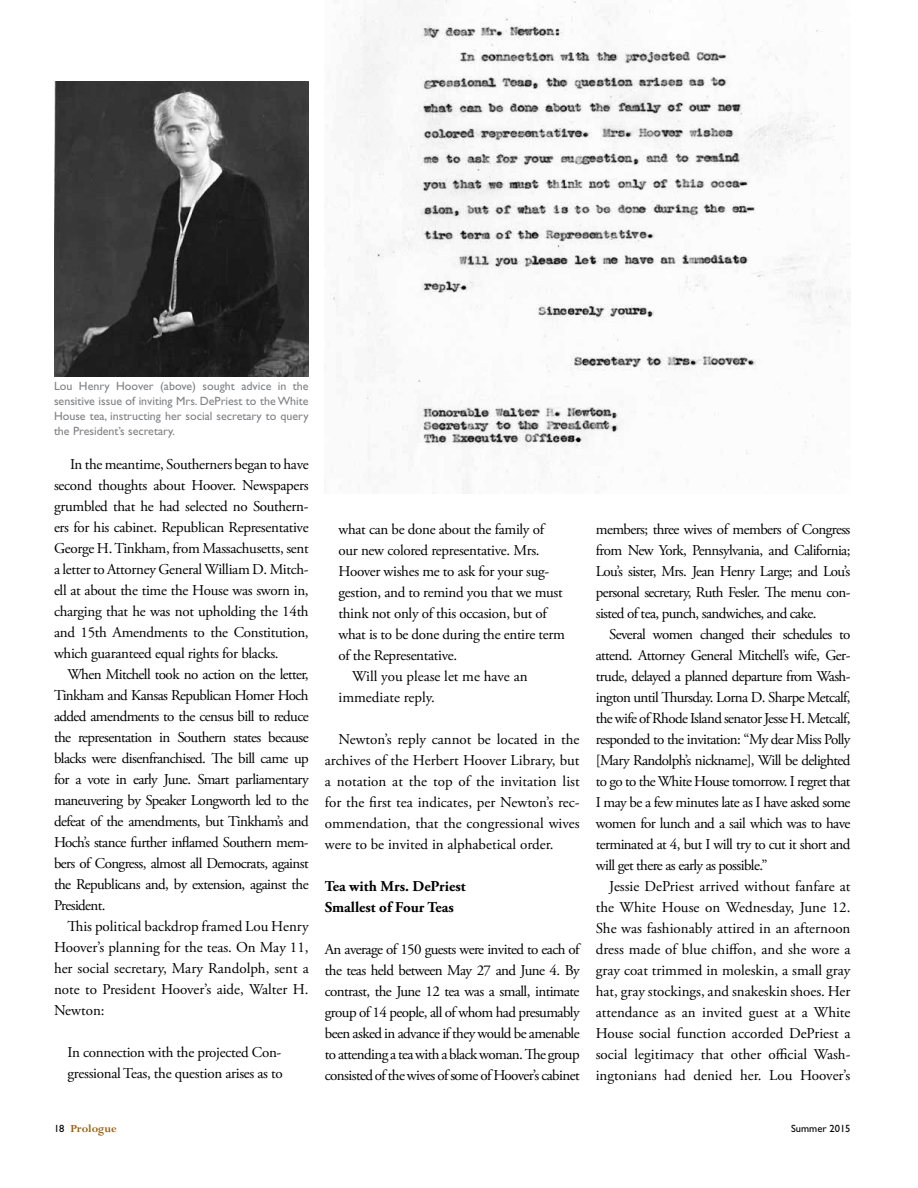
<style>
.page{position:relative;width:918px;height:1188px;background:#fff}
.page>*{position:absolute;margin:0;border:0;box-sizing:border-box;transform-origin:0 0}
.t1{font:15px/21px "Adobe Garamond Pro";letter-spacing:-.02em;color:#000;text-align:justify}
.t2{font:700 15px/21px "Adobe Garamond Pro";color:#000}
.t3{font:15px "Adobe Garamond Pro";color:#000}
.t4{font:12px/15px "Gill Sans Std";color:#808285;text-align:justify}
.t5{font:700 12px "Perpetua Std";color:#9b5f0e}
.t6{font:10.5px "Gill Sans Std";color:#000}
.s1{font-family:"Gill Sans Std";font-weight:400;font-size:10.5px;color:#000}
</style>
<div class="page">
<img style="left:54px;top:81px;width:255px;height:295px">
<img style="left:330px;top:0;width:520px;height:494px">
<p class="t4" style="left:54px;top:379px;width:256px">Lou Henry Hoover (above) sought advice in the sensitive issue of inviting Mrs. DePriest to the White House tea, instructing her social secretary to query the President’s secretary.</p>
<p class="t1" style="left:54px;top:455px;width:256px;text-indent:16px">In the meantime, Southerners began to have second thoughts about Hoover. Newspapers grumbled that he had selected no Southern&shy;ers for his cabinet. Republican Representative George H. Tinkham, from Massachusetts, sent a letter to Attorney General William D. Mitch&shy;ell at about the time the House was sworn in, charging that he was not upholding the 14th and 15th Amendments to the Constitution, which guaranteed equal rights for blacks.</p>
<p class="t1" style="left:54px;top:665px;width:256px;text-indent:14px">When Mitchell took no action on the letter, Tinkham and Kansas Republican Homer Hoch added amendments to the census bill to reduce the representation in Southern states because blacks were disenfranchised. The bill came up for a vote in early June. Smart parliamentary maneuvering by Speaker Longworth led to the defeat of the amendments, but Tinkham’s and Hoch’s stance further inflamed Southern mem&shy;bers of Congress, almost all Democrats, against the Republicans and, by extension, against the President.</p>
<p class="t1" style="left:54px;top:917px;width:256px;text-indent:14px">This political backdrop framed Lou Henry Hoover’s planning for the teas. On May 11, her social secretary, Mary Randolph, sent a note to President Hoover’s aide, Walter H.<br>Newton:</p>
<p class="t1" style="left:68px;top:1043px;width:217px">In connection with the projected Con&shy;gressional Teas, the question arises as to</p>
<p class="t1" style="left:339px;top:519px;width:207px">what can be done about the family of</p>
<p class="t1" style="left:339px;top:540px;width:203px">our new colored representative. Mrs.</p>
<p class="t1" style="left:339px;top:561px;width:212px">Hoover wishes me to ask for your sug-</p>
<p class="t1" style="left:339px;top:582px;width:226px">gestion, and to remind you that we must</p>
<p class="t1" style="left:339px;top:603px;width:210px">think not only of this occasion, but of</p>
<p class="t1" style="left:339px;top:624px;width:228px">what is to be done during the entire term</p>
<p class="t1" style="left:339px;top:645px;width:120px">of the Representative.</p>
<p class="t3" style="left:352px;top:667px;width:177px">Will you please let me have an</p>
<p class="t1" style="left:339px;top:687px;width:98px">immediate reply.</p>
<p class="t1" style="left:325px;top:729px;width:256px;text-indent:13px">Newton’s reply cannot be located in the archives of the Herbert Hoover Library, but a notation at the top of the invitation list for the first tea indicates, per Newton’s rec&shy;ommendation, that the congressional wives were to be invited in alphabetical order.</p>
<p class="t2" style="left:325px;top:876px;width:142px">Tea with Mrs. DePriest<br>Smallest of Four Teas</p>
<p class="t1" style="left:325px;top:939px;width:256px">An average of 150 guests were invited to each of the teas held between May 27 and June 4. By contrast, the June 12 tea was a small, intimate group of 14 people, all of whom had presumably been asked in advance if they would be amenable to attending a tea with a black woman. The group consisted of the wives of some of Hoover’s cabinet</p>
<p class="t1" style="left:596px;top:519px;width:256px">members; three wives of members of Congress from New York, Pennsylvania, and California; Lou’s sister, Mrs. Jean Henry Large; and Lou’s personal secretary, Ruth Fesler. The menu con&shy;sisted of tea, punch, sandwiches, and cake.</p>
<p class="t1" style="left:596px;top:624px;width:256px;text-indent:14px">Several women changed their schedules to attend. Attorney General Mitchell’s wife, Ger&shy;trude, delayed a planned departure from Wash&shy;ington until Thursday. Lorna D. Sharpe Metcalf, the wife of Rhode Island senator Jesse H. Metcalf, responded to the invitation: “My dear Miss Polly [Mary Randolph’s nickname], Will be delighted to go to the White House tomorrow. I regret that I may be a few minutes late as I have asked some women for lunch and a sail which was to have terminated at 4, but I will try to cut it short and will get there as early as possible.”</p>
<p class="t1" style="left:596px;top:876px;width:256px;text-indent:14px">Jessie DePriest arrived without fanfare at the White House on Wednesday, June 12.<br>She was fashionably attired in an afternoon dress made of blue chiffon, and she wore a gray coat trimmed in moleskin, a small gray hat, gray stockings, and snakeskin shoes. Her attendance as an invited guest at a White House social function accorded DePriest a social legitimacy that other official Wash&shy;ingtonians had denied her. Lou Hoover’s</p>
<p class="t5" style="left:54px;top:1123px;width:64px"><span class="s1">18</span> Prologue</p>
<p class="t6" style="left:791px;top:1122px;width:61px">Summer 2015</p>
</div>
